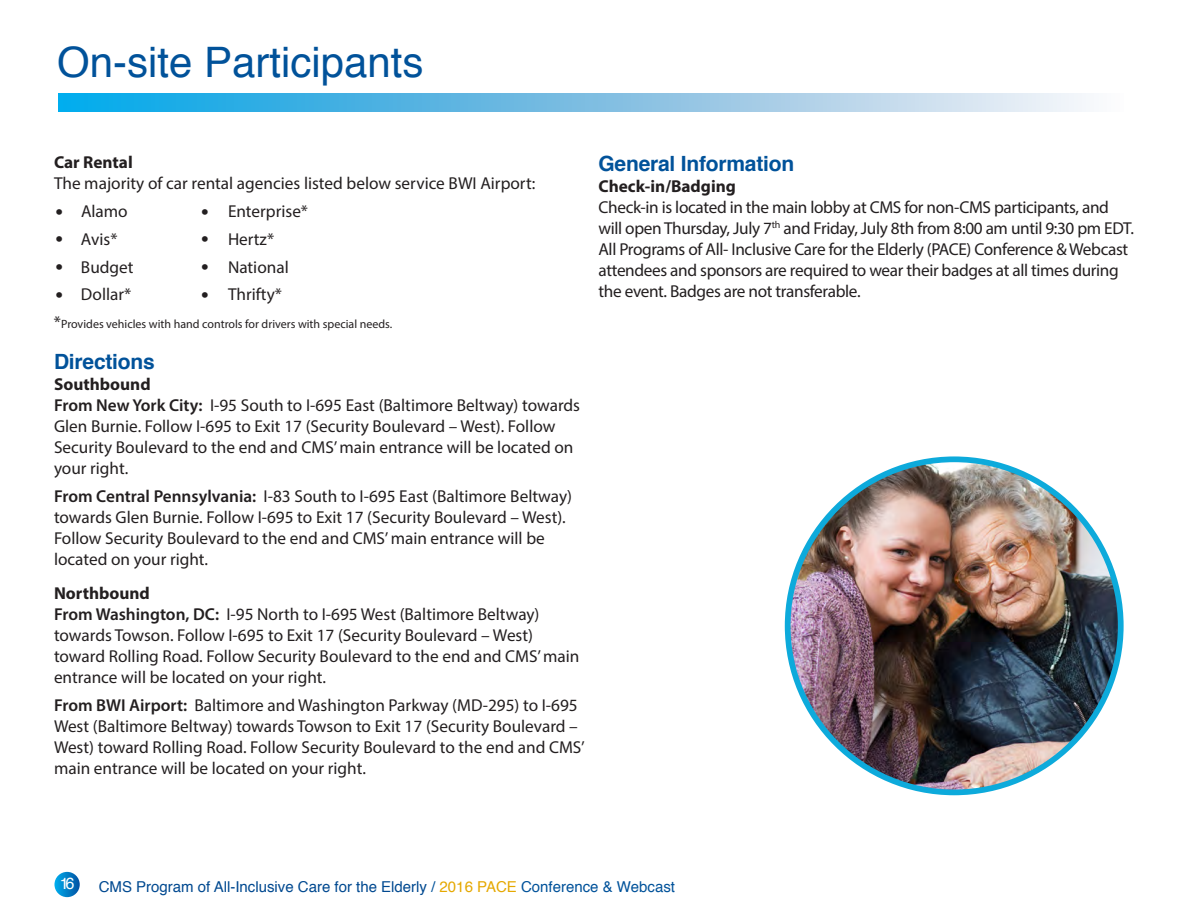
<style>
.page{position:relative;width:1188px;height:918px;background:#fff}
.page>*{position:absolute;margin:0;border:0;box-sizing:border-box;transform-origin:0 0}
.t1{font:42px "Helvetica";color:#01529a}
.t2{font:700 21px "Helvetica";letter-spacing:-.01em;color:#01529a}
.t3{font:17.25px/21px "Myriad Pro";color:#231f20}
.t4{font:17.25px/21px "Myriad Pro";letter-spacing:-.02em;color:#231f20}
.t5{font:700 17.25px "Myriad Pro";color:#231f20}
.t6{font:16.2px "Helvetica";color:#fff}
.t7{font:15px "Helvetica";color:#014990}
.t8{font:12px "Myriad Pro";color:#231f20}
.s1{font-size:27px}
.s2{font-size:17.25px}
.s3{font-weight:600}
.s4{color:#01529a}
.s5{color:#e5a800}
</style>
<div class="page">
<svg style="left:54px;top:872px;width:26px;height:25px"></svg>
<svg style="left:58px;top:94px;width:1028px;height:17px;background:#79c3e7"></svg>
<img style="left:788px;top:459px;width:333px;height:333px;border-radius:167px">
<p class="t1" style="left:57px;top:29px;width:368px">On-site Participants</p>
<p class="t5" style="left:54px;top:151px;width:80px">Car Rental</p>
<p class="t3" style="left:54px;top:173px;width:483px">The majority of car rental agencies listed below service BWI Airport:</p>
<p class="t3" style="left:56px;top:200px;width:74px"><span class="s1">•</span> Alamo</p>
<p class="t3" style="left:201px;top:200px;width:109px"><span class="s1">•</span> Enterprise*</p>
<p class="t3" style="left:56px;top:228px;width:64px"><span class="s1">•</span> Avis*</p>
<p class="t3" style="left:201px;top:228px;width:75px"><span class="s1">•</span> Hertz*</p>
<p class="t3" style="left:56px;top:256px;width:80px"><span class="s1">•</span> Budget</p>
<p class="t3" style="left:201px;top:256px;width:89px"><span class="s1">•</span> National</p>
<p class="t3" style="left:56px;top:284px;width:77px"><span class="s1">•</span> Dollar*</p>
<p class="t3" style="left:201px;top:284px;width:83px"><span class="s1">•</span> Thrifty*</p>
<p class="t8" style="left:54px;top:317px;width:340px"><span class="s2">*</span>Provides vehicles with hand controls for drivers with special needs.</p>
<p class="t2" style="left:54px;top:345px;width:102px">Directions</p>
<p class="t5" style="left:54px;top:373px;width:98px">Southbound</p>
<p class="t3" style="left:54px;top:395px;width:528px"><span class="s3">From New York City:</span> I-95 South to I-695 East (Baltimore Beltway) towards Glen Burnie. Follow I-695 to Exit 17 (Security Boulevard – West). Follow Security Boulevard to the end and CMS’ main entrance will be located on your right.</p>
<p class="t3" style="left:54px;top:485px;width:520px"><span class="s3">From Central Pennsylvania:</span> I-83 South to I-695 East (Baltimore Beltway) towards Glen Burnie. Follow I-695 to Exit 17 (Security Boulevard – West).<br>Follow Security Boulevard to the end and CMS’ main entrance will be located on your right.</p>
<p class="t5" style="left:54px;top:582px;width:97px">Northbound</p>
<p class="t3" style="left:54px;top:604px;width:527px"><span class="s3">From Washington, DC:</span> I-95 North to I-695 West (Baltimore Beltway) towards Towson. Follow I-695 to Exit 17 (Security Boulevard – West) toward Rolling Road. Follow Security Boulevard to the end and CMS’ main entrance will be located on your right.</p>
<p class="t3" style="left:54px;top:695px;width:532px"><span class="s3">From BWI Airport:</span> Baltimore and Washington Parkway (MD-295) to I-695<br>West (Baltimore Beltway) towards Towson to Exit 17 (Security Boulevard – West) toward Rolling Road. Follow Security Boulevard to the end and CMS’ main entrance will be located on your right.</p>
<p class="t2" style="left:598px;top:147px;width:197px">General Information</p>
<p class="t5" style="left:598px;top:175px;width:139px">Check-in/Badging</p>
<p class="t4" style="left:598px;top:197px;width:537px">Check-in is located in the main lobby at CMS for non-CMS participants, and will open Thursday, July 7<sup>th</sup> and Friday, July 8th from 8:00 am until 9:30 pm EDT.<br>All Programs of All- Inclusive Care for the Elderly (PACE) Conference &amp; Webcast attendees and sponsors are required to wear their badges at all times during the event. Badges are not transferable.</p>
<p class="t6" style="left:60px;top:871px;width:16px">16</p>
<p class="t7" style="left:99px;top:875px;width:578px">CMS Program of All-Inclusive Care for the Elderly <span class="s4">/</span> <span class="s5">2016 PACE</span> <span class="s4">Conference &amp; Webcast</span></p>
</div>
